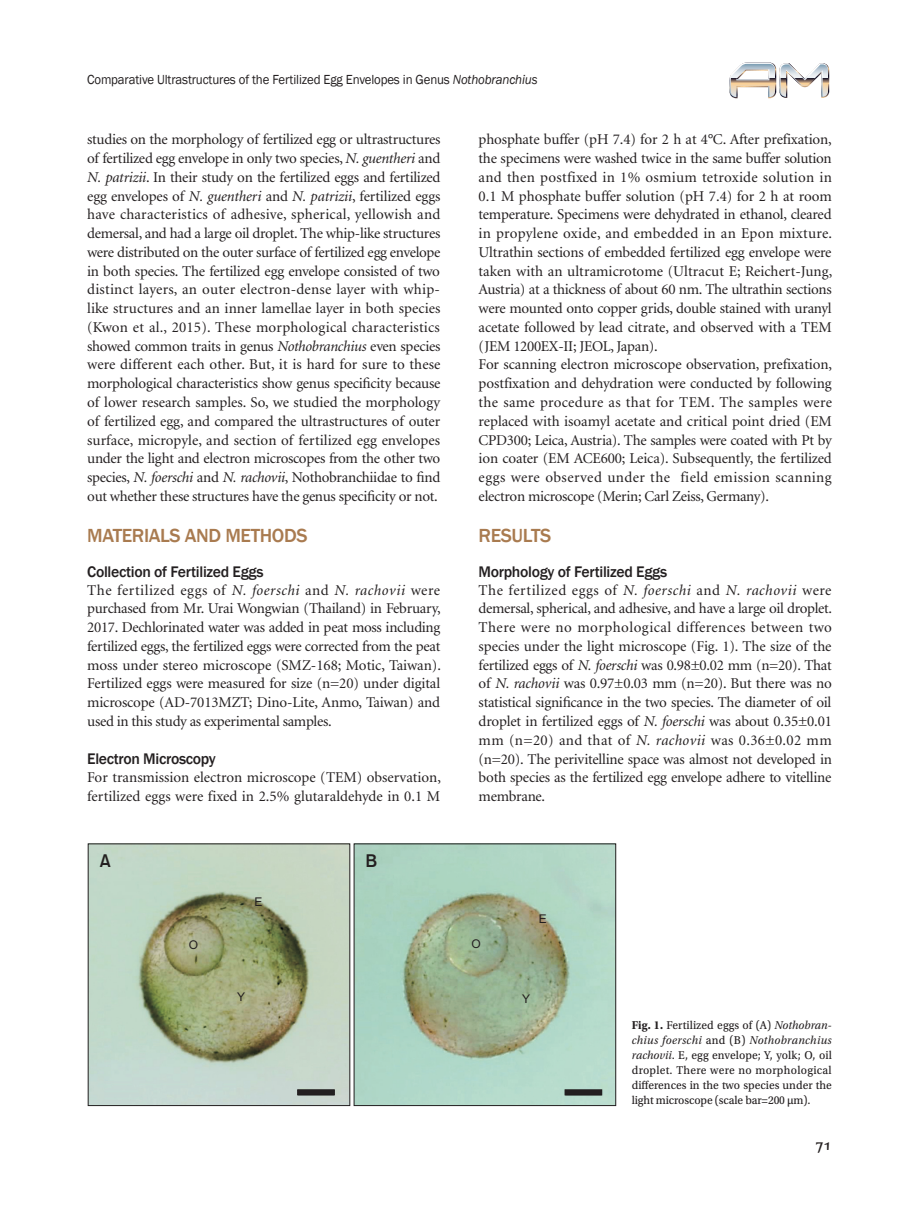
<style>
.page{position:relative;width:919px;height:1217px;background:#fff}
.page>*{position:absolute;margin:0;border:0;box-sizing:border-box;transform-origin:0 0}
.t1{font:500 19.5px "Franklin Gothic";letter-spacing:-.02em;color:#a97b50}
.t2{font:18px "Gothic 725 BT Bold A";color:#231f20}
.t3{font:500 15.75px "Franklin Gothic";letter-spacing:-.02em;color:#231f20}
.t4{font:15.75px "Formal 436 BT";color:#231f20;scale:.95 1}
.t5{font:15px/18.8px "Minion";letter-spacing:-.01em;color:#231f20;text-align:justify}
.t6{font:13.5px "Franklin Gothic";letter-spacing:-.01em;color:#231f20;scale:.95 1}
.t7{font:12px/15px "Utopia Std Capt";color:#231f20;text-align:justify;scale:.95 1}
.t8{font:italic 12px "Utopia Std";letter-spacing:.03em;color:#231f20;scale:.95 1}
.t9{font:12px "Arial";color:#231f20}
.s1{font-style:italic}
.s2{font-family:"Utopia Std";font-weight:700}
.s3{font-family:"Utopia Std";font-style:italic}
.s4{font-family:"Utopia Std Capt";font-style:normal}
</style>
<div class="page">
<svg style="left:729px;top:63px;width:100px;height:35px"></svg>
<svg style="left:88px;top:843px;width:528px;height:262px;background:#acc3ac"></svg>
<svg style="left:297px;top:1089px;width:37px;height:5px"></svg>
<svg style="left:565px;top:1089px;width:37px;height:5px"></svg>
<p class="t6" style="left:87px;top:71px;width:475px">Comparative Ultrastructures of the Fertilized Egg Envelopes in Genus <span class="s1">Nothobranchius</span></p>
<p class="t5" style="left:87px;top:131px;width:355px">studies on the morphology of fertilized egg or ultrastructures of fertilized egg envelope in only two species, <span class="s1">N. guentheri</span> and <span class="s1">N. patrizii</span>. In their study on the fertilized eggs and fertilized egg envelopes of <span class="s1">N. guentheri</span> and <span class="s1">N. patrizii</span>, fertilized eggs have characteristics of adhesive, spherical, yellowish and demersal, and had a large oil droplet. The whip-like structures were distributed on the outer surface of fertilized egg envelope in both species. The fertilized egg envelope consisted of two distinct layers, an outer electron-dense layer with whip&shy;like structures and an inner lamellae layer in both species (Kwon et al., 2015). These morphological characteristics showed common traits in genus <span class="s1">Nothobranchius</span> even species were different each other. But, it is hard for sure to these morphological characteristics show genus specificity because of lower research samples. So, we studied the morphology of fertilized egg, and compared the ultrastructures of outer surface, micropyle, and section of fertilized egg envelopes under the light and electron microscopes from the other two species, <span class="s1">N. foerschi</span> and <span class="s1">N. rachovii</span>, Nothobranchiidae to find out whether these structures have the genus specificity or not.</p>
<h1 class="t1" style="left:87px;top:523px;width:222px">MATERIALS AND METHODS</h1>
<p class="t3" style="left:87px;top:561px;width:178px">Collection of Fertilized Eggs</p>
<p class="t5" style="left:87px;top:581px;width:355px">The fertilized eggs of <span class="s1">N. foerschi</span> and <span class="s1">N. rachovii</span> were purchased from Mr. Urai Wongwian (Thailand) in February, 2017. Dechlorinated water was added in peat moss including fertilized eggs, the fertilized eggs were corrected from the peat moss under stereo microscope (SMZ-168; Motic, Taiwan).<br>Fertilized eggs were measured for size (n=20) under digital microscope (AD-7013MZT; Dino-Lite, Anmo, Taiwan) and used in this study as experimental samples.</p>
<p class="t3" style="left:87px;top:749px;width:130px">Electron Microscopy</p>
<p class="t5" style="left:87px;top:768px;width:355px">For transmission electron microscope (TEM) observation, fertilized eggs were fixed in 2.5% glutaraldehyde in 0.1 M</p>
<p class="t2" style="left:100px;top:850px;width:13px">A</p>
<p class="t2" style="left:365px;top:850px;width:13px">B</p>
<p class="t9" style="left:254px;top:894px;width:10px">E</p>
<p class="t5" style="left:478px;top:131px;width:355px;text-align:left">phosphate buffer (pH 7.4) for 2 h at 4°C. After prefixation, the specimens were washed twice in the same buffer solution and then postfixed in 1% osmium tetroxide solution in 0.1 M phosphate buffer solution (pH 7.4) for 2 h at room temperature. Specimens were dehydrated in ethanol, cleared in propylene oxide, and embedded in an Epon mixture.<br>Ultrathin sections of embedded fertilized egg envelope were taken with an ultramicrotome (Ultracut E; Reichert-Jung, Austria) at a thickness of about 60 nm. The ultrathin sections were mounted onto copper grids, double stained with uranyl acetate followed by lead citrate, and observed with a TEM (JEM 1200EX-II; JEOL, Japan).<br>For scanning electron microscope observation, prefixation, postfixation and dehydration were conducted by following the same procedure as that for TEM. The samples were replaced with isoamyl acetate and critical point dried (EM CPD300; Leica, Austria). The samples were coated with Pt by ion coater (EM ACE600; Leica). Subsequently, the fertilized eggs were observed under the field emission scanning electron microscope (Merin; Carl Zeiss, Germany).</p>
<h1 class="t1" style="left:478px;top:523px;width:74px">RESULTS</h1>
<p class="t3" style="left:478px;top:561px;width:190px">Morphology of Fertilized Eggs</p>
<p class="t5" style="left:478px;top:581px;width:355px">The fertilized eggs of <span class="s1">N. foerschi</span> and <span class="s1">N. rachovii</span> were demersal, spherical, and adhesive, and have a large oil droplet.<br>There were no morphological differences between two species under the light microscope (Fig. 1). The size of the fertilized eggs of <span class="s1">N. foerschi</span> was 0.98±0.02 mm (n=20). That of <span class="s1">N. rachovii</span> was 0.97±0.03 mm (n=20). But there was no statistical significance in the two species. The diameter of oil droplet in fertilized eggs of <span class="s1">N. foerschi</span> was about 0.35±0.01 mm (n=20) and that of <span class="s1">N. rachovii</span> was 0.36±0.02 mm (n=20). The perivitelline space was almost not developed in both species as the fertilized egg envelope adhere to vitelline membrane.</p>
<p class="t9" style="left:539px;top:911px;width:10px">E</p>
<p class="t9" style="left:189px;top:937px;width:11px">O</p>
<p class="t9" style="left:471px;top:936px;width:11px">O</p>
<p class="t9" style="left:237px;top:989px;width:10px">Y</p>
<p class="t9" style="left:522px;top:991px;width:10px">Y</p>
<p class="t7" style="left:631px;top:1017px;width:212px"><span class="s2">Fig. 1.</span> Fertilized eggs of (A) <span class="s3">Nothobran-</span></p>
<p class="t8" style="left:631px;top:1033px;width:212px">chius foerschi <span class="s4">and (B)</span> Nothobranchius</p>
<p class="t7" style="left:631px;top:1047px;width:212px"><span class="s3">rachovii</span>. E, egg envelope; Y, yolk; O, oil droplet. There were no morphological differences in the two species under the light microscope (scale bar=200 μm).</p>
<p class="t4" style="left:815px;top:1134px;width:19px">71</p>
</div>
